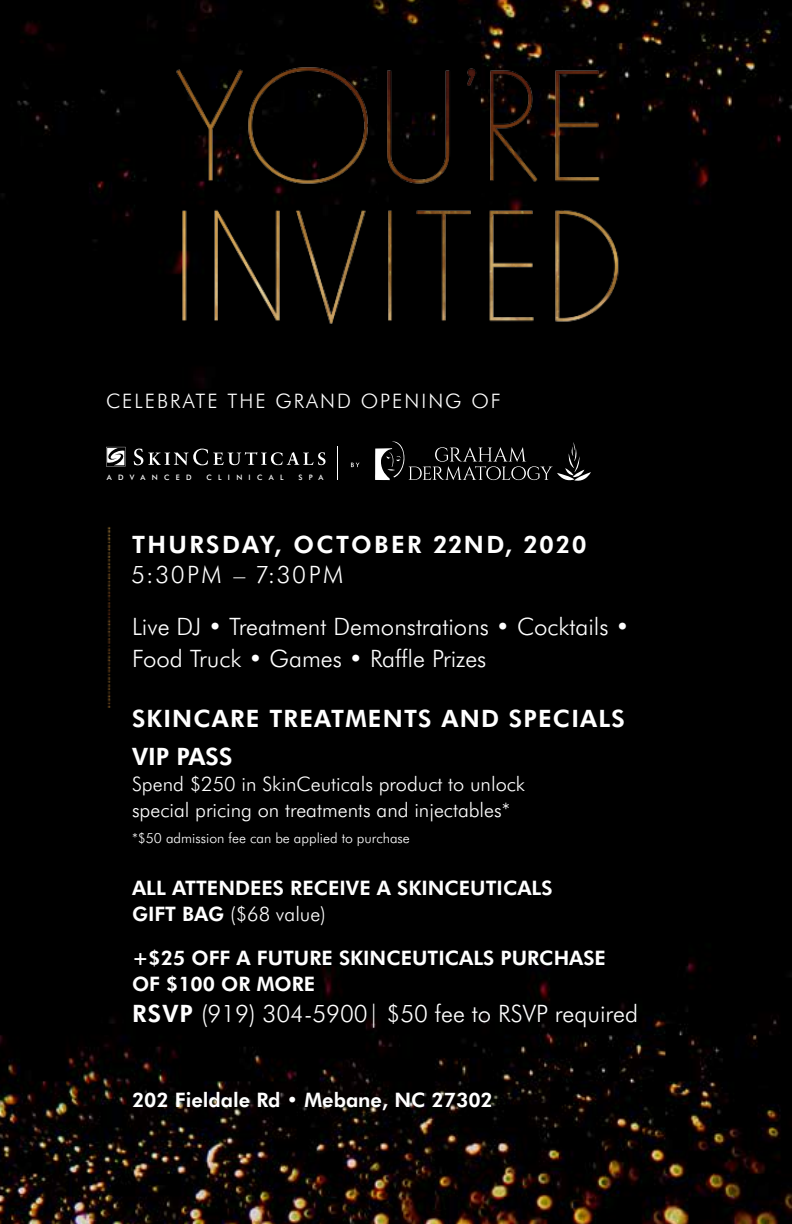
<style>
.page{position:relative;width:792px;height:1224px;background:#fff}
.page>*{position:absolute;margin:0;border:0;box-sizing:border-box;transform-origin:0 0}
.t1{font:300 24px/52px "Futura BT";color:#fff}
.t2{font:700 24px/37.8px "Futura BT";letter-spacing:.05em;color:#fff}
.t3{font:700 24px "Futura BT";letter-spacing:.1em;color:#fff}
.t4{font:700 20px/26px "Futura BT";color:#fff}
.t5{font:300 20px/26px "Futura BT";color:#fff}
.t6{font:300 20px "Futura BT";letter-spacing:.1em;color:#fff}
.t7{font:300 14px "Futura BT";color:#fff}
.t8{font:500 7.4px "Futura BT";letter-spacing:.84em;color:#fff}
.s1{font-weight:300}
.s2{font-weight:700}
</style>
<div class="page">
<img style="left:0;top:0;width:792px;height:1224px">
<div style="left:67px;top:401px;width:119px;height:306px;background:#000"></div>
<img style="left:67px;top:0;width:702px;height:401px">
<svg style="left:351px;top:463px;width:9px;height:4px"></svg>
<hr style="left:338px;top:447px;width:1px;height:33px;background:#fff">
<svg style="left:134px;top:449px;width:192px;height:16px;background:#333"></svg>
<svg style="left:106px;top:447px;width:20px;height:19px"></svg>
<svg style="left:375px;top:441px;width:216px;height:41px;background:#212121"></svg>
<p class="t6" style="left:106px;top:388px;width:396px">CELEBRATE THE GRAND OPENING OF</p>
<p class="t8" style="left:107px;top:473px;width:86px">ADVANCED</p>
<p class="t8" style="left:206px;top:473px;width:79px">CLINICAL</p>
<p class="t8" style="left:298px;top:473px;width:27px">SPA</p>
<p class="t3" style="left:132px;top:528px;width:456px">THURSDAY, OCTOBER 22ND, 2020</p>
<p class="t1" style="left:132px;top:548px;width:499px">5:30PM – 7:30PM<br>Live DJ • Treatment Demonstrations • Cocktails •</p>
<p class="t1" style="left:132px;top:632px;width:356px">Food Truck • Games • Raffle Prizes</p>
<p class="t2" style="left:132px;top:699px;width:495px">SKINCARE TREATMENTS AND SPECIALS<br>VIP PASS</p>
<p class="t5" style="left:132px;top:771px;width:395px">Spend $250 in SkinCeuticals product to unlock special pricing on treatments and injectables*</p>
<p class="t7" style="left:132px;top:829px;width:279px">*$50 admission fee can be applied to purchase</p>
<p class="t4" style="left:132px;top:875px;width:422px">ALL ATTENDEES RECEIVE A SKINCEUTICALS<br>GIFT BAG <span class="s1">($68 value)</span></p>
<p class="t4" style="left:132px;top:945px;width:476px">+$25 OFF A FUTURE SKINCEUTICALS PURCHASE<br>OF $100 OR MORE</p>
<p class="t1" style="left:132px;top:987px;width:508px"><span class="s2">RSVP</span> (919) 304-5900| $50 fee to RSVP required</p>
<p class="t4" style="left:132px;top:1087px;width:362px">202 Fieldale Rd • Mebane, NC 27302</p>
</div>
